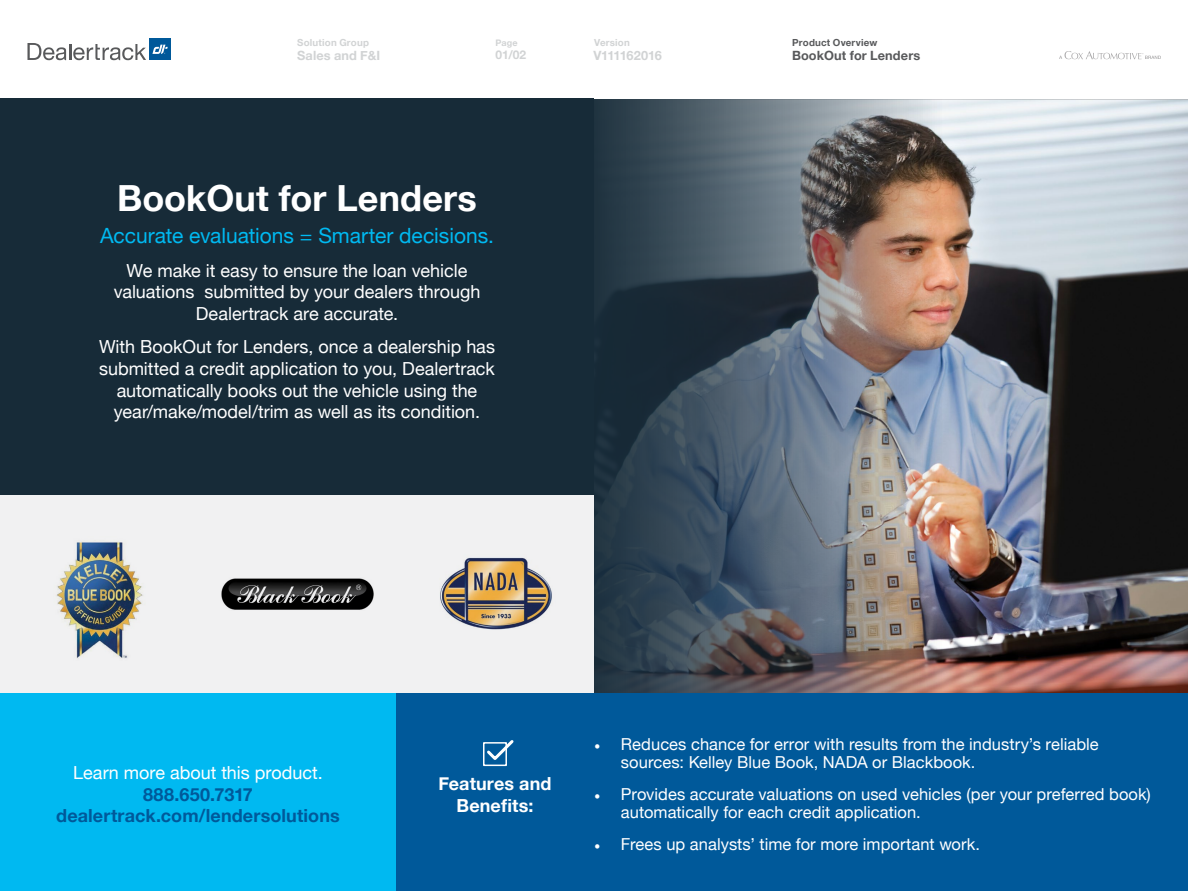
<style>
.page{position:relative;width:1188px;height:891px;background:#fff}
.page>*{position:absolute;margin:0;border:0;box-sizing:border-box;transform-origin:0 0}
.t1{font:700 36px "Helvetica Neue";color:#fff}
.t2{font:21px "Helvetica Neue";color:#00b9f1}
.t3{font:18px/21.6px "Helvetica Neue";color:#fff;text-align:center}
.t4{font:700 18px/21.6px "Helvetica Neue";letter-spacing:.005em;color:#00599a;text-align:center}
.t5{font:700 18px/21.6px "Helvetica Neue";letter-spacing:.005em;color:#fff;text-align:center}
.t6{font:16.5px/18.3px "Helvetica Neue";letter-spacing:.005em;color:#fff}
.t7{font:700 12.75px "Helvetica Neue";letter-spacing:.01em;color:#58595b}
.t8{font:700 12.75px "Helvetica Neue";letter-spacing:.01em;color:#d1d3d4}
.t9{font:700 12.75px "Helvetica Neue";letter-spacing:-.025em;color:#d1d3d4}
.t10{font:700 12px "Helvetica Neue";color:#d1d3d4}
.t11{font:700 9.75px "Helvetica Neue";letter-spacing:.02em;color:#d1d3d4}
.t12{font:700 9.75px "Helvetica Neue";letter-spacing:.02em;color:#58595b}
.t13{font:700 9px "Helvetica Neue";color:#d1d3d4}
.s1{font-family:"Minion Pro"}
</style>
<div class="page">
<img style="left:1051px;top:99px;width:137px;height:594px">
<img style="left:594px;top:99px;width:457px;height:594px">
<div style="left:0;top:99px;width:594px;height:396px;background:#172b38"></div>
<div style="left:396px;top:693px;width:792px;height:198px;background:#00599a"></div>
<div style="left:483px;top:742px;width:24px;height:24px;border:2px solid #fff"></div>
<svg style="left:484px;top:740px;width:30px;height:23px"></svg>
<div style="left:0;top:693px;width:396px;height:198px;background:#00b9f1"></div>
<div style="left:0;top:495px;width:594px;height:198px;background:#f1f1f2"></div>
<svg style="left:27px;top:43px;width:119px;height:17px"></svg>
<div style="left:149px;top:39px;width:22px;height:21px;background:#00599a"></div>
<svg style="left:152px;top:45px;width:16px;height:9px"></svg>
<svg style="left:1059px;top:51px;width:102px;height:8px"></svg>
<img style="left:440px;top:557px;width:112px;height:73px">
<img style="left:221px;top:578px;width:153px;height:32px">
<img style="left:56px;top:540px;width:87px;height:118px">
<p class="t11" style="left:297px;top:35px;width:73px">Solution Group</p>
<p class="t8" style="left:297px;top:45px;width:85px">Sales and F&amp;I</p>
<p class="t13" style="left:495px;top:36px;width:24px">Page</p>
<p class="t10" style="left:495px;top:46px;width:32px">01/02</p>
<h1 class="t1" style="left:117px;top:170px;width:361px">BookOut for Lenders</h1>
<p class="t2" style="left:100px;top:220px;width:395px">Accurate evaluations = Smarter decisions.</p>
<p class="t3" style="left:114px;top:260px;width:368px">We make it easy to ensure the loan vehicle valuations submitted by your dealers through<br>Dealertrack are accurate.</p>
<p class="t3" style="left:99px;top:337px;width:398px">With BookOut for Lenders, once a dealership has submitted a credit application to you, Dealertrack automatically books out the vehicle using the year/make/model/trim as well as its condition.</p>
<p class="t11" style="left:594px;top:35px;width:37px">Version</p>
<p class="t9" style="left:593px;top:45px;width:70px">V111162016</p>
<p class="t12" style="left:792px;top:35px;width:87px">Product Overview</p>
<p class="t7" style="left:792px;top:45px;width:130px">BookOut for Lenders</p>
<p class="t3" style="left:73px;top:763px;width:251px">Learn more about this product.</p>
<p class="t4" style="left:56px;top:784px;width:285px">888.650.7317 dealertrack.com/lendersolutions</p>
<p class="t5" style="left:438px;top:773px;width:115px">Features and<br>Benefits:</p>
<p class="t6" style="left:621px;top:736px;width:479px;text-indent:-27px"><span class="s1">•</span> Reduces chance for error with results from the industry’s reliable sources: Kelley Blue Book, NADA or Blackbook.</p>
<p class="t6" style="left:621px;top:786px;width:531px;text-indent:-27px"><span class="s1">•</span> Provides accurate valuations on used vehicles (per your preferred book) automatically for each credit application.</p>
<p class="t6" style="left:594px;top:836px;width:388px"><span class="s1">•</span> Frees up analysts’ time for more important work.</p>
</div>
